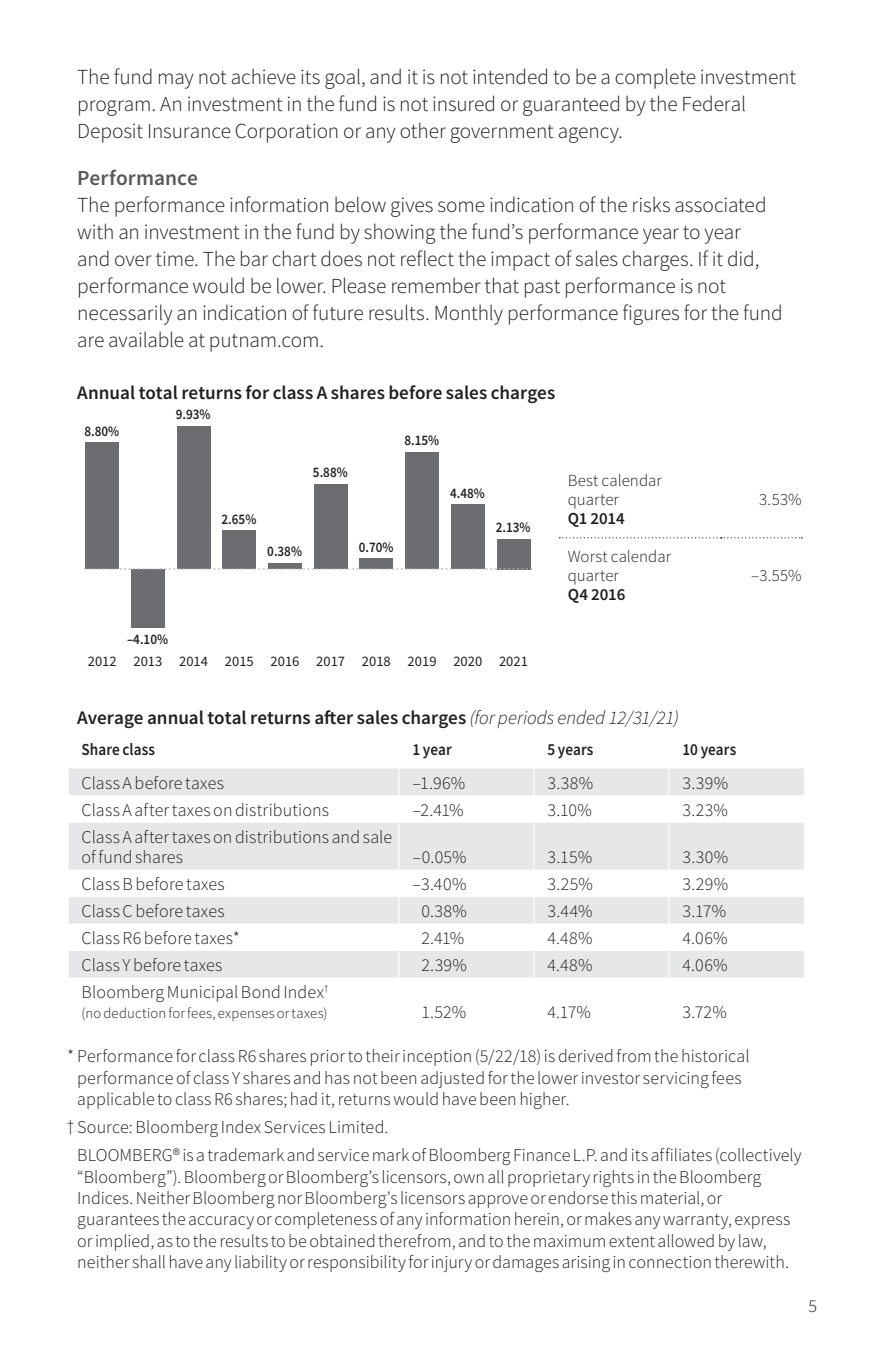
<style>
.page{position:relative;width:871px;height:1357px;background:#fff}
.page>*{position:absolute;margin:0;border:0;box-sizing:border-box;transform-origin:0 0}
.Text{font:300 21.38px/27px "Source Sans Pro";letter-spacing:-.005em;color:#231f20}
.SubHead_2{font:600 21.38px "Source Sans Pro";letter-spacing:.005em;color:#57585a}
.SubHead_3{font:600 19.12px "Source Sans Pro";color:#231f20}
.Foot_no_symbol{font:300 18px/21.4px "Source Sans Pro";letter-spacing:.005em;color:#231f20}
.Table_Left{font:300 18px/20.2px "Source Sans Pro";letter-spacing:.01em;color:#231f20}
.Foot_symbol2{font:300 18px/21.4px "Source Sans Pro";letter-spacing:.005em;color:#231f20}
.Chart_Table_Stub{font:300 16.88px/19.1px "Source Sans Pro";color:#231f20}
.Table_ColHd_Left{font:600 16.88px "Source Sans Pro";letter-spacing:.005em;color:#231f20;scale:.9 1}
.Chart_Table_Column{font:300 16.88px "Source Sans Pro";color:#231f20}
.t1{font:600 14.62px/22.1px "Source Sans Pro";color:#231f20;text-align:center;scale:.9 1}
.t2{font:14.62px "Source Sans Pro";color:#231f20}
.Table_Left-2{font:300 14.62px "Source Sans Pro";letter-spacing:.02em;color:#231f20}
.s1{font-weight:400}
.s2{font-weight:600}
.s3{font-weight:300;font-style:italic}
</style>
<div class="page">
<svg style="left:84px;top:426px;width:719px;height:144px"></svg>
<hr style="left:551px;top:408px;width:1px;height:260px;background:#fff">
<div style="left:85px;top:443px;width:34px;height:126px;background:#6c6d70"></div>
<div style="left:131px;top:569px;width:34px;height:59px;background:#6c6d70"></div>
<div style="left:177px;top:426px;width:33px;height:143px;background:#6c6d70"></div>
<div style="left:222px;top:531px;width:34px;height:38px;background:#6c6d70"></div>
<div style="left:268px;top:563px;width:34px;height:6px;background:#6c6d70"></div>
<div style="left:314px;top:484px;width:33px;height:85px;background:#6c6d70"></div>
<div style="left:360px;top:559px;width:33px;height:10px;background:#6c6d70"></div>
<div style="left:405px;top:452px;width:34px;height:117px;background:#6c6d70"></div>
<div style="left:451px;top:505px;width:33px;height:64px;background:#6c6d70"></div>
<div style="left:497px;top:539px;width:33px;height:30px;background:#6c6d70"></div>
<svg style="left:84px;top:568px;width:448px;height:1px"></svg>
<svg style="left:559px;top:537px;width:243px;height:1px"></svg>
<div style="left:69px;top:768px;width:735px;height:27px;background:#e6e7e9"></div>
<svg style="left:69px;top:823px;width:735px;height:155px;fill:#e6e7e9"></svg>
<svg style="left:398px;top:768px;width:1px;height:27px"></svg>
<svg style="left:533px;top:768px;width:1px;height:27px"></svg>
<svg style="left:668px;top:768px;width:1px;height:27px"></svg>
<hr style="left:398px;top:822px;width:1px;height:48px;background:#fff">
<hr style="left:533px;top:822px;width:1px;height:48px;background:#fff">
<hr style="left:668px;top:822px;width:1px;height:48px;background:#fff">
<svg style="left:398px;top:870px;width:1px;height:108px"></svg>
<svg style="left:533px;top:870px;width:1px;height:108px"></svg>
<svg style="left:668px;top:870px;width:1px;height:108px"></svg>
<p class="Text" style="left:77px;top:63px;width:720px">The fund may not achieve its goal, and it is not intended to be a complete investment program. An investment in the fund is not insured or guaranteed by the Federal<br>Deposit Insurance Corporation or any other government agency.</p>
<p class="SubHead_2" style="left:77px;top:164px;width:122px">Performance</p>
<p class="Text" style="left:77px;top:191px;width:707px">The performance information below gives some indication of the risks associated with an investment in the fund by showing the fund’s performance year to year<br>and over time. The bar chart does not reflect the impact of sales charges. If it did, performance would be lower. Please remember that past performance is not necessarily an indication of future results. Monthly performance figures for the fund are available at putnam.com.</p>
<p class="SubHead_3" style="left:77px;top:380px;width:479px">Annual total returns for class A shares before sales charges</p>
<p class="t1" style="left:84px;top:419px;width:40px">8.80%</p>
<p class="t1" style="left:176px;top:403px;width:40px">9.93%</p>
<p class="t1" style="left:404px;top:429px;width:40px">8.15%</p>
<p class="t1" style="left:313px;top:461px;width:40px">5.88%</p>
<p class="t1" style="left:222px;top:508px;width:40px">2.65%</p>
<p class="t1" style="left:267px;top:540px;width:40px">0.38%</p>
<p class="t1" style="left:359px;top:536px;width:40px">0.70%</p>
<p class="t1" style="left:450px;top:481px;width:40px">4.48%</p>
<p class="t1" style="left:496px;top:516px;width:40px">2.13%</p>
<p class="t2" style="left:88px;top:651px;width:30px">2012</p>
<p class="t1" style="left:127px;top:627px;width:47px">–4.10%<br><span class="s1">2013</span></p>
<p class="t2" style="left:179px;top:651px;width:30px">2014</p>
<p class="t2" style="left:225px;top:651px;width:30px">2015</p>
<p class="t2" style="left:270px;top:651px;width:30px">2016</p>
<p class="t2" style="left:316px;top:651px;width:30px">2017</p>
<p class="t2" style="left:362px;top:651px;width:30px">2018</p>
<p class="t2" style="left:408px;top:651px;width:30px">2019</p>
<p class="t2" style="left:453px;top:651px;width:30px">2020</p>
<p class="t2" style="left:499px;top:651px;width:30px">2021</p>
<p class="Chart_Table_Stub" style="left:568px;top:471px;width:96px">Best calendar quarter<br><span class="s2">Q1 2014</span></p>
<p class="Chart_Table_Stub" style="left:568px;top:547px;width:105px">Worst calendar quarter<br><span class="s2">Q4 2016</span></p>
<p class="Chart_Table_Column" style="left:759px;top:489px;width:44px">3.53%</p>
<p class="Chart_Table_Column" style="left:751px;top:565px;width:52px">–3.55%</p>
<p class="SubHead_3" style="left:77px;top:705px;width:603px">Average annual total returns after sales charges <span class="s3">(for periods ended 12/31/21)</span></p>
<p class="Table_ColHd_Left" style="left:82px;top:738px;width:83px">Share class</p>
<p class="Table_ColHd_Left" style="left:412px;top:738px;width:45px">1 year</p>
<p class="Table_ColHd_Left" style="left:547px;top:738px;width:53px">5 years</p>
<p class="Table_ColHd_Left" style="left:682px;top:738px;width:61px">10 years</p>
<p class="Table_Left" style="left:82px;top:773px;width:144px">Class A before taxes</p>
<p class="Table_Left" style="left:412px;top:773px;width:55px">–1.96%</p>
<p class="Table_Left" style="left:547px;top:773px;width:47px">3.38%</p>
<p class="Table_Left" style="left:682px;top:773px;width:47px">3.39%</p>
<p class="Table_Left" style="left:82px;top:800px;width:249px">Class A after taxes on distributions</p>
<p class="Table_Left" style="left:412px;top:800px;width:53px">–2.41%</p>
<p class="Table_Left" style="left:547px;top:800px;width:46px">3.10%</p>
<p class="Table_Left" style="left:682px;top:800px;width:47px">3.23%</p>
<p class="Table_Left" style="left:82px;top:827px;width:312px">Class A after taxes on distributions and sale of fund shares</p>
<p class="Table_Left" style="left:412px;top:847px;width:56px">–0.05%</p>
<p class="Table_Left" style="left:547px;top:847px;width:46px">3.15%</p>
<p class="Table_Left" style="left:682px;top:847px;width:47px">3.30%</p>
<p class="Table_Left" style="left:82px;top:874px;width:145px">Class B before taxes</p>
<p class="Table_Left" style="left:412px;top:874px;width:56px">–3.40%</p>
<p class="Table_Left" style="left:547px;top:874px;width:47px">3.25%</p>
<p class="Table_Left" style="left:682px;top:874px;width:47px">3.29%</p>
<p class="Table_Left" style="left:82px;top:901px;width:145px">Class C before taxes</p>
<p class="Table_Left" style="left:421px;top:901px;width:47px">0.38%</p>
<p class="Table_Left" style="left:547px;top:901px;width:47px">3.44%</p>
<p class="Table_Left" style="left:682px;top:901px;width:45px">3.17%</p>
<p class="Table_Left" style="left:82px;top:928px;width:160px">Class R6 before taxes*</p>
<p class="Table_Left" style="left:421px;top:928px;width:45px">2.41%</p>
<p class="Table_Left" style="left:547px;top:928px;width:47px">4.48%</p>
<p class="Table_Left" style="left:682px;top:928px;width:47px">4.06%</p>
<p class="Table_Left" style="left:82px;top:955px;width:142px">Class Y before taxes</p>
<p class="Table_Left" style="left:421px;top:955px;width:47px">2.39%</p>
<p class="Table_Left" style="left:547px;top:955px;width:47px">4.48%</p>
<p class="Table_Left" style="left:682px;top:955px;width:47px">4.06%</p>
<p class="Table_Left" style="left:82px;top:982px;width:248px">Bloomberg Municipal Bond Index<sup>†</sup></p>
<p class="Table_Left-2" style="left:82px;top:1004px;width:247px">(no deduction for fees, expenses or taxes)</p>
<p class="Table_Left" style="left:421px;top:1002px;width:47px">1.52%</p>
<p class="Table_Left" style="left:547px;top:1002px;width:45px">4.17%</p>
<p class="Table_Left" style="left:682px;top:1002px;width:46px">3.72%</p>
<p class="Foot_symbol2" style="left:77px;top:1045px;width:674px;text-indent:-10px">* Performance for class R6 shares prior to their inception (5/22/18) is derived from the historical performance of class Y shares and has not been adjusted for the lower investor servicing fees applicable to class R6 shares; had it, returns would have been higher.</p>
<p class="Foot_symbol2" style="left:67px;top:1116px;width:323px">† Source: Bloomberg Index Services Limited.</p>
<p class="Foot_no_symbol" style="left:77px;top:1144px;width:726px">BLOOMBERG® is a trademark and service mark of Bloomberg Finance L.P. and its affiliates (collectively “Bloomberg”). Bloomberg or Bloomberg’s licensors, own all proprietary rights in the Bloomberg Indices. Neither Bloomberg nor Bloomberg’s licensors approve or endorse this material, or guarantees the accuracy or completeness of any information herein, or makes any warranty, express or implied, as to the results to be obtained therefrom, and to the maximum extent allowed by law, neither shall have any liability or responsibility for injury or damages arising in connection therewith.</p>
<p class="Foot_no_symbol" style="left:808px;top:1295px;width:10px">5</p>
</div>
